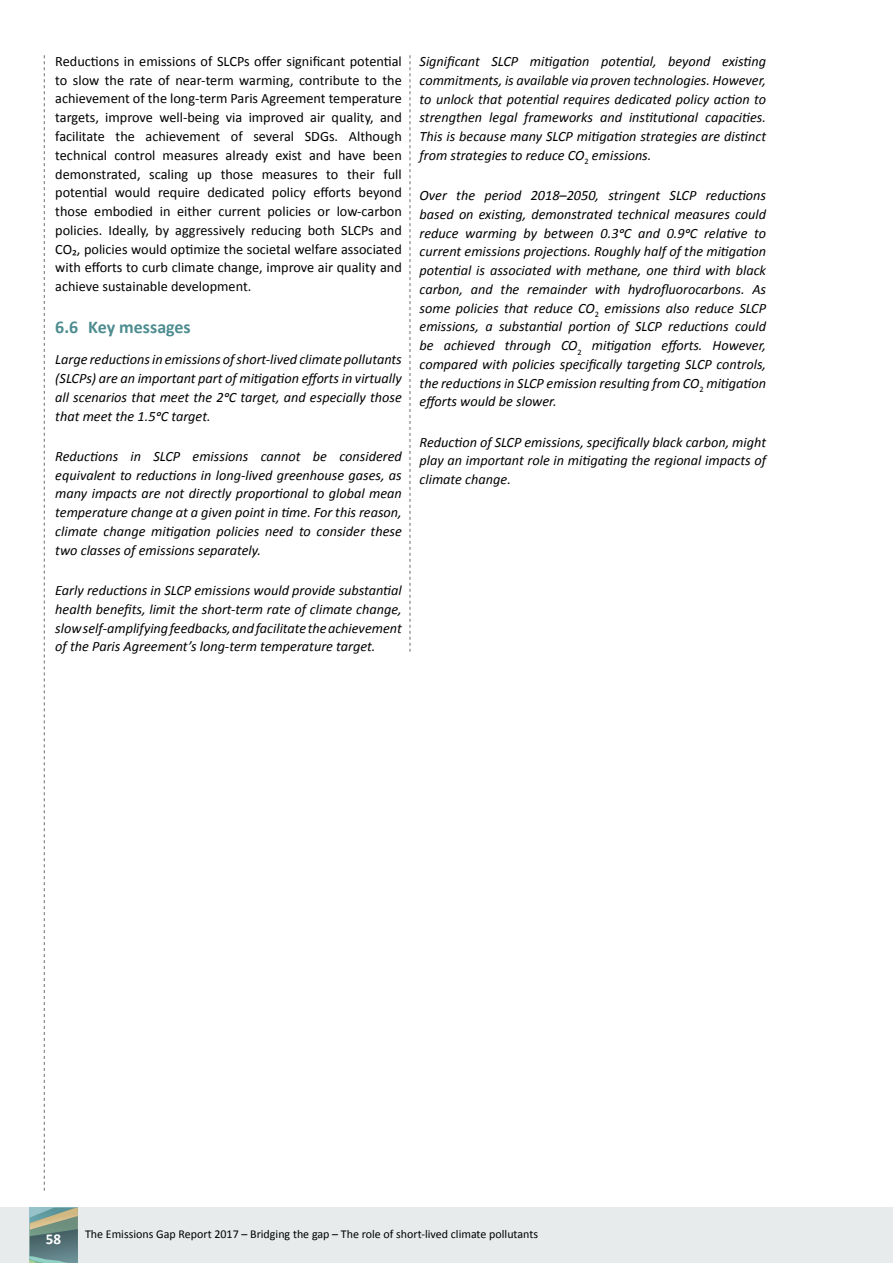
<style>
.page{position:relative;width:893px;height:1263px;background:#fff}
.page>*{position:absolute;margin:0;border:0;box-sizing:border-box;transform-origin:0 0}
.t1{font:700 18px "Calibri";color:#4d8c90}
.t2{font:700 15px "Calibri";color:#fff}
.t3{font:italic 14.25px/18.8px "Calibri";color:#000;text-align:justify}
.t4{font:14.25px/18.8px "Calibri";color:#000;text-align:justify}
.t5{font:12px "Calibri";color:#000}
</style>
<div class="page">
<div style="left:0;top:1208px;width:893px;height:55px;background:#e7ebec"></div>
<svg style="left:30px;top:1208px;width:48px;height:55px;background:#728e86"></svg>
<svg style="left:44px;top:55px;width:1px;height:1136px"></svg>
<svg style="left:410px;top:55px;width:1px;height:597px"></svg>
<p class="t4" style="left:55px;top:52px;width:348px">Reductions in emissions of SLCPs offer significant potential to slow the rate of near-term warming, contribute to the achievement of the long-term Paris Agreement temperature targets, improve well-being via improved air quality, and facilitate the achievement of several SDGs. Although technical control measures already exist and have been demonstrated, scaling up those measures to their full potential would require dedicated policy efforts beyond those embodied in either current policies or low-carbon policies. Ideally, by aggressively reducing both SLCPs and CO₂, policies would optimize the societal welfare associated with efforts to curb climate change, improve air quality and achieve sustainable development.</p>
<p class="t1" style="left:55px;top:315px;width:137px">6.6 Key messages</p>
<p class="t3" style="left:55px;top:350px;width:348px">Large reductions in emissions of short-lived climate pollutants (SLCPs) are an important part of mitigation efforts in virtually all scenarios that meet the 2ᵒC target, and especially those that meet the 1.5ᵒC target.</p>
<p class="t3" style="left:55px;top:446px;width:348px">Reductions in SLCP emissions cannot be considered equivalent to reductions in long-lived greenhouse gases, as many impacts are not directly proportional to global mean temperature change at a given point in time. For this reason, climate change mitigation policies need to consider these two classes of emissions separately.</p>
<p class="t3" style="left:55px;top:580px;width:348px">Early reductions in SLCP emissions would provide substantial health benefits, limit the short-term rate of climate change, slow self-amplifying feedbacks, and facilitate the achievement of the Paris Agreement’s long-term temperature target.</p>
<p class="t3" style="left:420px;top:51px;width:348px">Significant SLCP mitigation potential, beyond existing commitments, is available via proven technologies. However, to unlock that potential requires dedicated policy action to strengthen legal frameworks and institutional capacities.<br>This is because many SLCP mitigation strategies are distinct from strategies to reduce CO<sub>2</sub> emissions.</p>
<p class="t3" style="left:420px;top:185px;width:348px">Over the period 2018–2050, stringent SLCP reductions based on existing, demonstrated technical measures could reduce warming by between 0.3ᵒC and 0.9ᵒC relative to current emissions projections. Roughly half of the mitigation potential is associated with methane, one third with black carbon, and the remainder with hydrofluorocarbons. As some policies that reduce CO<sub>2</sub> emissions also reduce SLCP emissions, a substantial portion of SLCP reductions could be achieved through CO<sub>2</sub> mitigation efforts. However, compared with policies specifically targeting SLCP controls, the reductions in SLCP emission resulting from CO<sub>2</sub> mitigation efforts would be slower.</p>
<p class="t3" style="left:420px;top:432px;width:348px">Reduction of SLCP emissions, specifically black carbon, might play an important role in mitigating the regional impacts of climate change.</p>
<p class="t2" style="left:46px;top:1229px;width:17px">58</p>
<p class="t5" style="left:85px;top:1226px;width:455px">The Emissions Gap Report 2017 – Bridging the gap – The role of short-lived climate pollutants</p>
</div>
